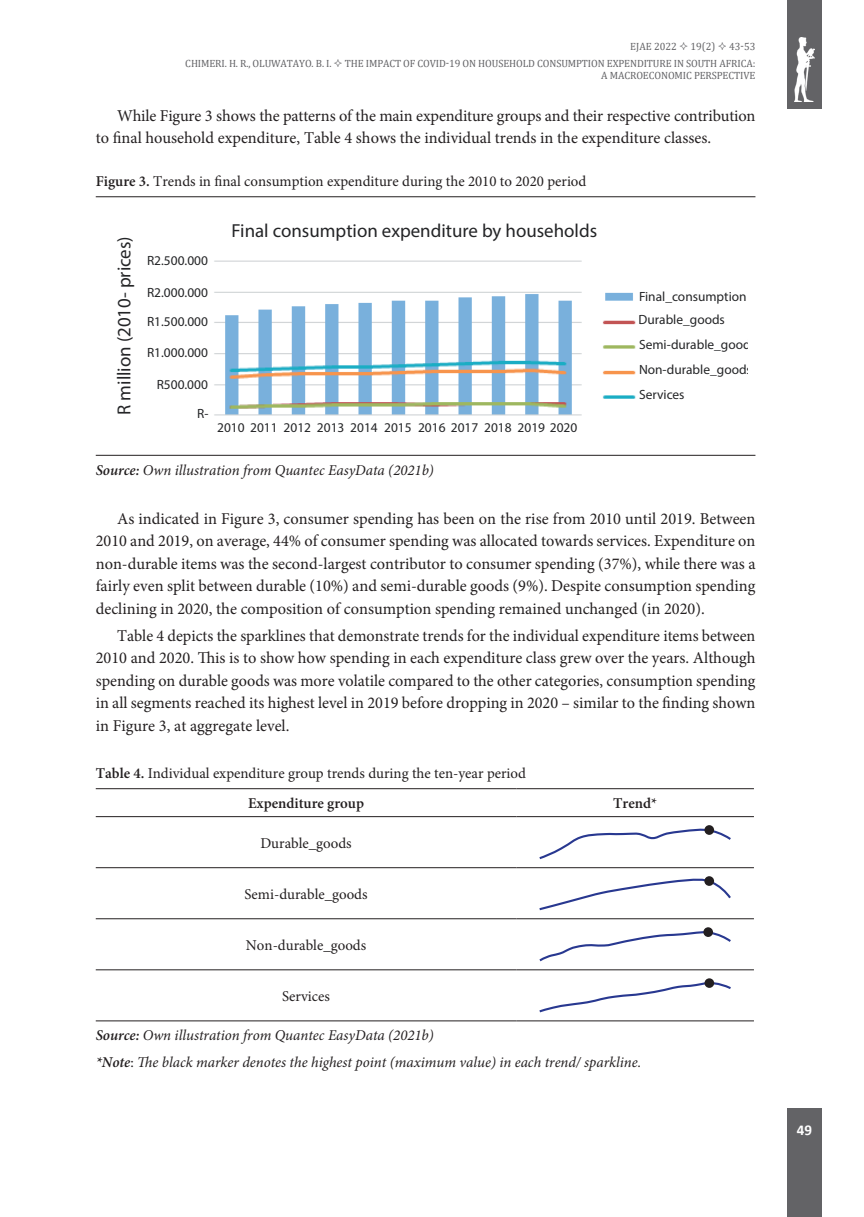
<style>
.page{position:relative;width:864px;height:1217px;background:#fff}
.page>*{position:absolute;margin:0;border:0;box-sizing:border-box;transform-origin:0 0}
.t1{font:18.9px "Myriad Pro";color:#242527}
.t2{font:16.5px/22.5px "Minion Pro";color:#231f20;text-align:justify}
.t3{font:15px/29.8px "Minion Pro";color:#231f20}
.t4{font:italic 15px/26.7px "Minion Pro";color:#231f20}
.t5{font:600 15px "Minion Pro";color:#231f20}
.t6{font:700 15px "Calibri";color:#fff}
.t7{font:13.35px/25px "Myriad Pro";color:#242527}
.t8{font:10.5px/12.6px "Cambria";letter-spacing:-.01em;color:#636366;text-align:right}
.s1{font-weight:600}
.s2{font-style:normal}
</style>
<div class="page">
<div style="left:787px;top:1108px;width:34px;height:108px;background:#636366"></div>
<div style="left:787px;top:0;width:34px;height:108px;background:#636366"></div>
<img style="left:794px;top:37px;width:20px;height:64px">
<hr style="left:96px;top:196px;width:659px;height:1px;background:#231f20">
<hr style="left:96px;top:455px;width:659px;height:1px;background:#231f20">
<img style="left:214px;top:260px;width:421px;height:156px">
<hr style="left:96px;top:788px;width:420px;height:1px;background:#231f20">
<hr style="left:516px;top:788px;width:237px;height:1px;background:#231f20">
<hr style="left:96px;top:816px;width:420px;height:1px;background:#231f20">
<hr style="left:516px;top:816px;width:237px;height:1px;background:#231f20">
<hr style="left:96px;top:867px;width:420px;height:1px;background:#231f20">
<hr style="left:516px;top:867px;width:237px;height:1px;background:#231f20">
<hr style="left:96px;top:918px;width:420px;height:1px;background:#231f20">
<hr style="left:516px;top:918px;width:237px;height:1px;background:#231f20">
<hr style="left:96px;top:969px;width:420px;height:1px;background:#231f20">
<hr style="left:516px;top:969px;width:237px;height:1px;background:#231f20">
<hr style="left:96px;top:1020px;width:420px;height:1px;background:#231f20">
<hr style="left:516px;top:1020px;width:237px;height:1px;background:#231f20">
<svg style="left:539px;top:827px;width:192px;height:33px"></svg>
<div style="left:704px;top:825px;width:9px;height:9px;background:#231f20;border-radius:50%"></div>
<svg style="left:539px;top:876px;width:192px;height:35px"></svg>
<div style="left:704px;top:876px;width:9px;height:9px;background:#231f20;border-radius:50%"></div>
<svg style="left:539px;top:929px;width:192px;height:33px"></svg>
<div style="left:703px;top:927px;width:9px;height:9px;background:#231f20;border-radius:50%"></div>
<svg style="left:539px;top:979px;width:192px;height:34px"></svg>
<div style="left:704px;top:978px;width:9px;height:9px;background:#231f20;border-radius:50%"></div>
<p class="t8" style="left:630px;top:40px;width:48px">EJAE 2022</p>
<p class="t8" style="left:690px;top:40px;width:26px">19(2)</p>
<p class="t8" style="left:729px;top:40px;width:28px">43-53</p>
<p class="t8" style="left:185px;top:57px;width:148px">CHIMERI. H. R., OLUWATAYO. B. I.</p>
<p class="t8" style="left:345px;top:57px;width:412px">THE IMPACT OF COVID-19 ON HOUSEHOLD CONSUMPTION EXPENDITURE IN SOUTH AFRICA:<br>A MACROECONOMIC PERSPECTIVE</p>
<p class="t2" style="left:96px;top:104px;width:661px;text-indent:21px">While Figure 3 shows the patterns of the main expenditure groups and their respective contribution to final household expenditure, Table 4 shows the individual trends in the expenditure classes.</p>
<p class="t3" style="left:96px;top:167px;width:492px"><span class="s1">Figure 3.</span> Trends in final consumption expenditure during the 2010 to 2020 period</p>
<p class="t1" style="left:112px;top:414px;width:180px;rotate:-90deg">R million (2010- prices)</p>
<p class="t7" style="left:147px;top:248px;width:62px">R2.500.000</p>
<p class="t7" style="left:147px;top:280px;width:62px">R2.000.000</p>
<p class="t7" style="left:147px;top:309px;width:62px">R1.500.000</p>
<p class="t7" style="left:147px;top:340px;width:62px">R1.000.000</p>
<p class="t7" style="left:157px;top:372px;width:53px">R500.000</p>
<p class="t7" style="left:197px;top:401px;width:13px">R-</p>
<p class="t1" style="left:231px;top:218px;width:367px">Final consumption expenditure by households</p>
<p class="t7" style="left:217px;top:414px;width:361px">2010 2011 2012 2013 2014 2015 2016 2017 2018 2019 2020</p>
<p class="t7" style="left:638px;top:285px;width:109px;line-height:22.5px">Final_consumption<br>Durable_goods</p>
<p class="t7" style="left:638px;top:331px;width:118px">Semi-durable_goods<br>Non-durable_goods<br>Services</p>
<p class="t4" style="left:96px;top:456px;width:339px"><span class="s1">Source:</span> Own illustration from Quantec EasyData (2021b)</p>
<p class="t2" style="left:96px;top:507px;width:661px;text-indent:21px">As indicated in Figure 3, consumer spending has been on the rise from 2010 until 2019. Between 2010 and 2019, on average, 44% of consumer spending was allocated towards services. Expenditure on non-durable items was the second-largest contributor to consumer spending (37%), while there was a fairly even split between durable (10%) and semi-durable goods (9%). Despite consumption spending declining in 2020, the composition of consumption spending remained unchanged (in 2020).</p>
<p class="t2" style="left:96px;top:624px;width:661px;text-indent:21px">Table 4 depicts the sparklines that demonstrate trends for the individual expenditure items between 2010 and 2020. This is to show how spending in each expenditure class grew over the years. Although spending on durable goods was more volatile compared to the other categories, consumption spending in all segments reached its highest level in 2019 before dropping in 2020 – similar to the finding shown in Figure 3, at aggregate level.</p>
<p class="t3" style="left:248px;top:758px;width:279px;text-indent:-152px"><span class="s1">Table 4.</span> Individual expenditure group trends during the ten-year period<br><span class="s1">Expenditure group</span></p>
<p class="t5" style="left:613px;top:792px;width:45px">Trend*</p>
<p class="t3" style="left:260px;top:827px;width:93px">Durable_goods</p>
<p class="t3" style="left:244px;top:878px;width:124px">Semi-durable_goods</p>
<p class="t3" style="left:246px;top:929px;width:122px">Non-durable_goods</p>
<p class="t3" style="left:282px;top:980px;width:49px">Services</p>
<p class="t4" style="left:96px;top:1021px;width:547px"><span class="s1">Source:</span> Own illustration from Quantec EasyData (2021b)<br><span class="s1">*Note</span><span class="s2">:</span> The black marker denotes the highest point (maximum value) in each trend/ sparkline.</p>
<p class="t6" style="left:796px;top:1118px;width:17px">49</p>
</div>
